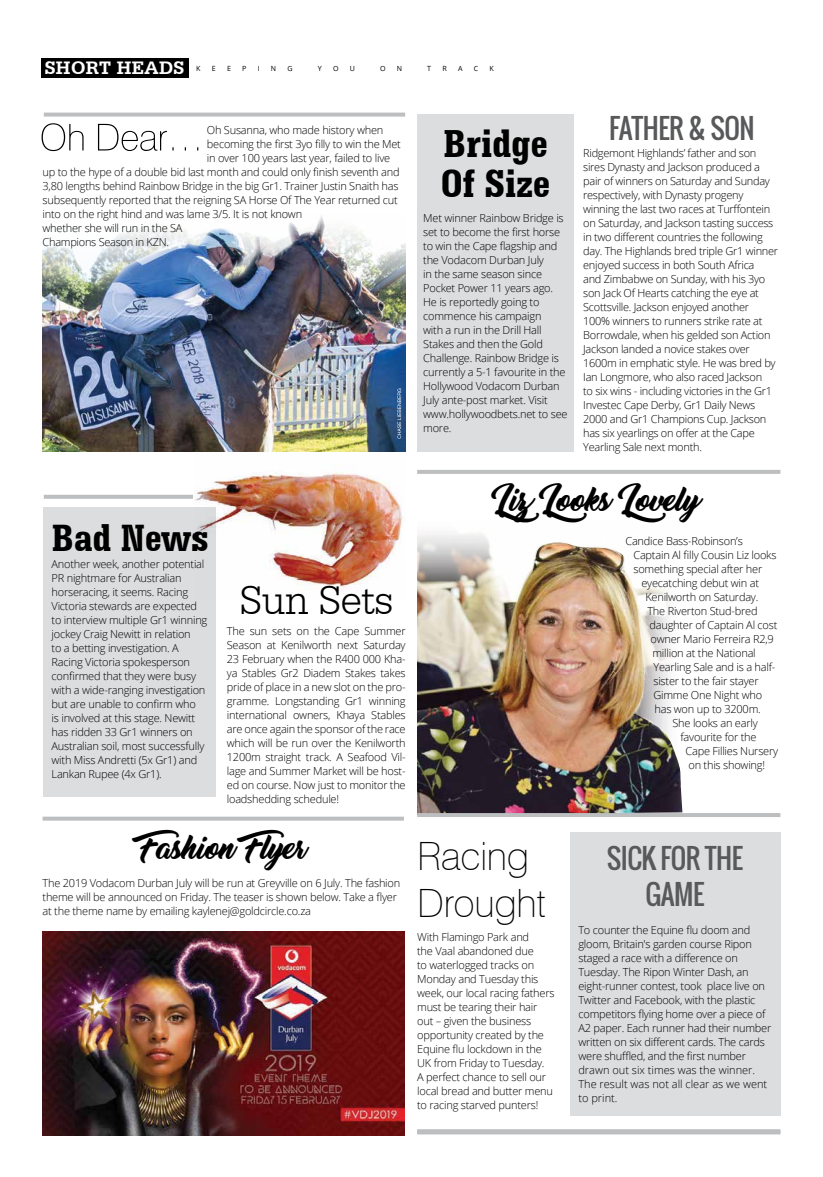
<style>
.page{position:relative;width:823px;height:1177px;background:#fff}
.page>*{position:absolute;margin:0;border:0;box-sizing:border-box;transform-origin:0 0}
.t1{font:300 43px "Serifa BT";letter-spacing:-.02em;color:#000}
.t2{font:700 condensed 41px/40px "Serifa BT";letter-spacing:-.01em;color:#000;scale:1.07 1}
.t3{font:700 condensed 40px "Serifa BT";letter-spacing:-.01em;color:#000;scale:1.07 1}
.t4{font:100 39px/47px "Swiss 721 BT";letter-spacing:-.01em;color:#000}
.t5{font:27px "Thinking Of Betty";letter-spacing:-.06em;color:#000}
.t6{font:27px/36px "Oswald";letter-spacing:-.02em;color:#58595b;text-align:center}
.t7{font:700 19px "Serifa BT";letter-spacing:.02em;color:#fff}
.t8{font:300 11px/14px "Open Sans";letter-spacing:-.02em;color:#000}
.t9{font:7.1px "Open Sans";color:#000}
</style>
<div class="page">
<hr style="left:417px;top:1130px;width:363px;height:4px;background:#bcbec0">
<img style="left:43px;top:243px;width:362px;height:208px">
<div style="left:570px;top:831px;width:210px;height:284px;background:#dcddde"></div>
<div style="left:41px;top:58px;width:147px;height:19px;background:#000"></div>
<div style="left:417px;top:115px;width:156px;height:337px;background:#dcddde"></div>
<svg style="left:44px;top:113px;width:361px;height:4px"></svg>
<hr style="left:417px;top:470px;width:363px;height:4px;background:#bcbec0">
<svg style="left:43px;top:816px;width:360px;height:4px"></svg>
<div style="left:43px;top:507px;width:172px;height:290px;background:#dcddde"></div>
<svg style="left:44px;top:495px;width:149px;height:4px"></svg>
<img style="left:194px;top:441px;width:211px;height:159px">
<img style="left:43px;top:931px;width:361px;height:204px">
<img style="left:417px;top:542px;width:265px;height:271px">
<hr style="left:417px;top:813px;width:363px;height:4px;background:#bcbec0">
<svg style="left:417px;top:1129px;width:363px;height:1px"></svg>
<svg style="left:42px;top:123px;width:156px;height:28px"></svg>
<img style="left:101px;top:215px;width:283px;height:107px">
<svg style="left:397px;top:388px;width:4px;height:50px"></svg>
<h3 class="t7" style="left:45px;top:56px;width:140px">SHORT HEADS</h3>
<p class="t9" style="left:196px;top:64px;width:6px">K</p>
<p class="t9" style="left:212px;top:64px;width:5px">E</p>
<p class="t9" style="left:227px;top:64px;width:5px">E</p>
<p class="t9" style="left:242px;top:64px;width:6px">P</p>
<p class="t9" style="left:257px;top:64px;width:3px">I</p>
<p class="t9" style="left:271px;top:64px;width:7px">N</p>
<p class="t9" style="left:287px;top:64px;width:7px">G</p>
<p class="t9" style="left:317px;top:64px;width:5px">Y</p>
<p class="t9" style="left:333px;top:64px;width:7px">O</p>
<p class="t9" style="left:349px;top:64px;width:7px">U</p>
<p class="t9" style="left:380px;top:64px;width:7px">O</p>
<p class="t9" style="left:396px;top:64px;width:7px">N</p>
<p class="t9" style="left:427px;top:64px;width:5px">T</p>
<p class="t9" style="left:442px;top:64px;width:6px">R</p>
<p class="t9" style="left:458px;top:64px;width:6px">A</p>
<p class="t9" style="left:473px;top:64px;width:6px">C</p>
<p class="t9" style="left:489px;top:64px;width:6px">K</p>
<p class="t8" style="left:207px;top:123px;width:178px">Oh Susanna, who made history when</p>
<p class="t8" style="left:207px;top:137px;width:195px">becoming the first 3yo filly to win the Met</p>
<p class="t8" style="left:207px;top:151px;width:185px">in over 100 years last year, failed to live</p>
<p class="t8" style="left:43px;top:165px;width:358px">up to the hype of a double bid last month and could only finish seventh and</p>
<p class="t8" style="left:43px;top:179px;width:357px">3,80 lengths behind Rainbow Bridge in the big Gr1. Trainer Justin Snaith has</p>
<p class="t8" style="left:43px;top:193px;width:356px">subsequently reported that the reigning SA Horse Of The Year returned cut</p>
<p class="t8" style="left:43px;top:207px;width:261px">into on the right hind and was lame 3/5. It is not known</p>
<p class="t8" style="left:43px;top:221px;width:141px">whether she will run in the SA</p>
<p class="t8" style="left:43px;top:235px;width:128px">Champions Season in KZN.</p>
<h2 class="t2" style="left:440px;top:122px;width:104px">Bridge<br>Of Size</h2>
<p class="t8" style="left:423px;top:211px;width:146px">Met winner Rainbow Bridge is set to become the first horse to win the Cape flagship and the Vodacom Durban July<br>in the same season since<br>Pocket Power 11 years ago.<br>He is reportedly going to commence his campaign<br>with a run in the Drill Hall<br>Stakes and then the Gold<br>Challenge. Rainbow Bridge is currently a 5-1 favourite in the<br>Hollywood Vodacom Durban<br>July ante-post market. Visit www.hollywoodbets.net to see more.</p>
<h3 class="t6" style="left:608px;top:111px;width:147px">FATHER &amp; SON</h3>
<p class="t8" style="left:583px;top:146px;width:196px">Ridgemont Highlands’ father and son sires Dynasty and Jackson produced a pair of winners on Saturday and Sunday respectively, with Dynasty progeny winning the last two races at Turffontein on Saturday, and Jackson tasting success in two different countries the following day. The Highlands bred triple Gr1 winner enjoyed success in both South Africa<br>and Zimbabwe on Sunday, with his 3yo son Jack Of Hearts catching the eye at Scottsville. Jackson enjoyed another 100% winners to runners strike rate at Borrowdale, when his gelded son Action Jackson landed a novice stakes over 1600m in emphatic style. He was bred by Ian Longmore, who also raced Jackson<br>to six wins - including victories in the Gr1<br>Investec Cape Derby, Gr1 Daily News 2000 and Gr1 Champions Cup. Jackson has six yearlings on offer at the Cape Yearling Sale next month.</p>
<h3 class="t3" style="left:52px;top:514px;width:147px">Bad News</h3>
<p class="t8" style="left:52px;top:557px;width:157px">Another week, another potential<br>PR nightmare for Australian horseracing, it seems. Racing<br>Victoria stewards are expected to interview multiple Gr1 winning jockey Craig Newitt in relation<br>to a betting investigation. A<br>Racing Victoria spokesperson confirmed that they were busy with a wide-ranging investigation but are unable to confirm who<br>is involved at this stage. Newitt has ridden 33 Gr1 winners on<br>Australian soil, most successfully with Miss Andretti (5x Gr1) and<br>Lankan Rupee (4x Gr1).</p>
<h1 class="t1" style="left:239px;top:575px;width:156px">Sun Sets</h1>
<p class="t8" style="left:227px;top:623px;width:180px;text-align:justify">The sun sets on the Cape Summer Season at Kenilworth next Saturday 23 February when the R400 000 Kha&shy;ya Stables Gr2 Diadem Stakes takes pride of place in a new slot on the pro&shy;gramme. Longstanding Gr1 winning international owners, Khaya Stables are once again the sponsor of the race which will be run over the Kenilworth 1200m straight track. A Seafood Vil&shy;lage and Summer Market will be host&shy;ed on course. Now just to monitor the loadshedding schedule!</p>
<h3 class="t5" style="left:140px;top:833px;width:169px">Fashion Flyer</h3>
<p class="t8" style="left:43px;top:875px;width:359px">The 2019 Vodacom Durban July will be run at Greyville on 6 July. The fashion theme will be announced on Friday. The teaser is shown below. Take a flyer at the theme name by emailing kaylenej@goldcircle.co.za</p>
<h3 class="t5" style="left:494px;top:486px;width:208px">Liz Looks Lovely</h3>
<p class="t8" style="left:625px;top:533px;width:119px">Candice Bass-Robinson’s</p>
<p class="t8" style="left:633px;top:547px;width:144px">Captain Al filly Cousin Liz looks</p>
<p class="t8" style="left:633px;top:561px;width:130px">something special after her</p>
<p class="t8" style="left:641px;top:575px;width:119px">eyecatching debut win at</p>
<p class="t8" style="left:645px;top:589px;width:114px">Kenilworth on Saturday.</p>
<p class="t8" style="left:647px;top:603px;width:112px">The Riverton Stud-bred</p>
<p class="t8" style="left:649px;top:617px;width:129px">daughter of Captain Al cost</p>
<p class="t8" style="left:650px;top:631px;width:125px">owner Mario Ferreira R2,9</p>
<p class="t8" style="left:652px;top:645px;width:105px">million at the National</p>
<p class="t8" style="left:653px;top:659px;width:123px">Yearling Sale and is a half-</p>
<p class="t8" style="left:653px;top:673px;width:107px">sister to the fair stayer</p>
<p class="t8" style="left:653px;top:687px;width:110px">Gimme One Night who</p>
<p class="t8" style="left:654px;top:701px;width:108px">has won up to 3200m.</p>
<p class="t8" style="left:672px;top:715px;width:87px">She looks an early</p>
<p class="t8" style="left:680px;top:729px;width:78px">favourite for the</p>
<p class="t8" style="left:685px;top:743px;width:94px">Cape Fillies Nursery</p>
<p class="t8" style="left:688px;top:757px;width:78px">on this showing!</p>
<h3 class="t4" style="left:417px;top:832px;width:130px">Racing<br>Drought</h3>
<p class="t8" style="left:417px;top:929px;width:139px">With Flamingo Park and<br>the Vaal abandoned due<br>to waterlogged tracks on<br>Monday and Tuesday this week, our local racing fathers must be tearing their hair out – given the business opportunity created by the<br>Equine flu lockdown in the<br>UK from Friday to Tuesday.<br>A perfect chance to sell our local bread and butter menu to racing starved punters!</p>
<h3 class="t6" style="left:606px;top:840px;width:138px">SICK FOR THE<br>GAME</h3>
<p class="t8" style="left:578px;top:922px;width:194px">To counter the Equine flu doom and gloom, Britain's garden course Ripon staged a race with a difference on Tuesday. The Ripon Winter Dash, an eight-runner contest, took place live on Twitter and Facebook, with the plastic competitors flying home over a piece of A2 paper. Each runner had their number written on six different cards. The cards were shuffled, and the first number drawn out six times was the winner.<br>The result was not all clear as we went to print.</p>
</div>
